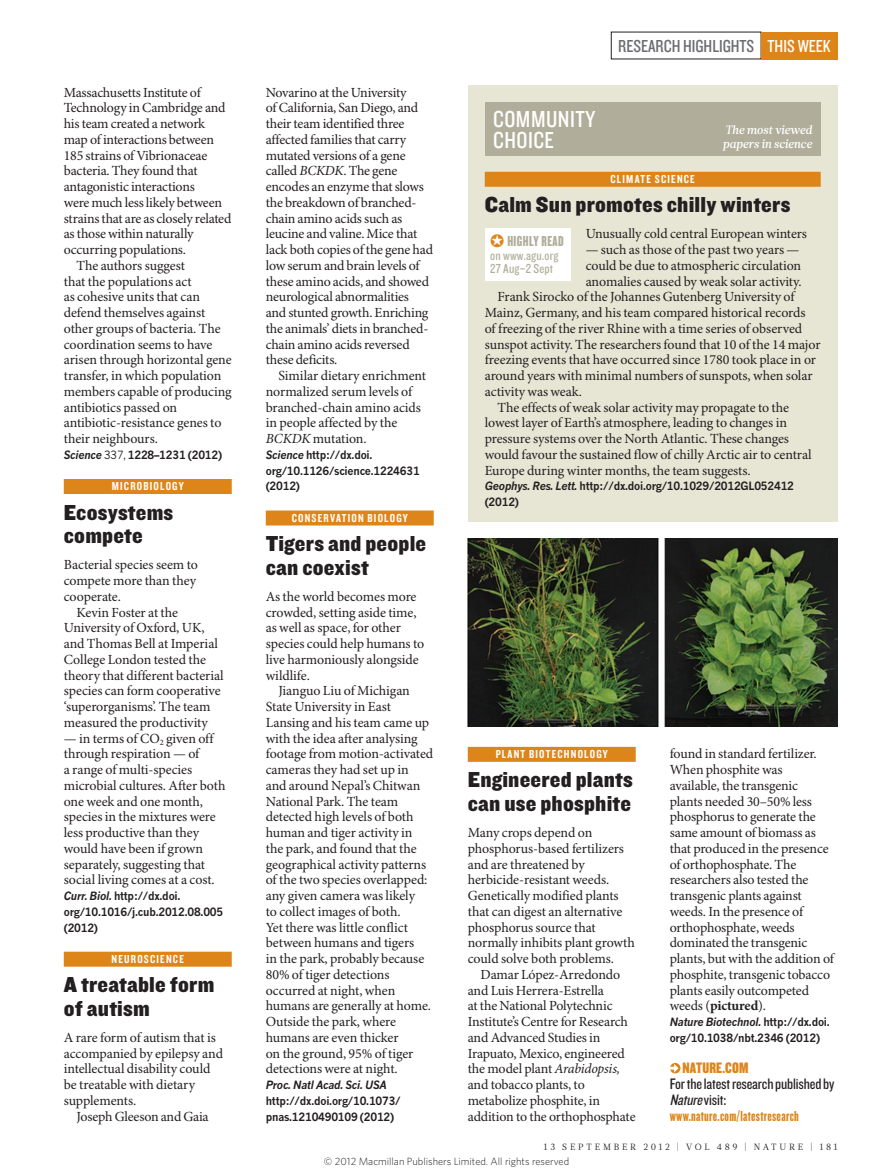
<style>
.page{position:relative;width:893px;height:1174px;background:#fff}
.page>*{position:absolute;margin:0;border:0;box-sizing:border-box;transform-origin:0 0}
.SECTION_HEADING_BOXE{font:24px "Knockout 29 Junior Ltweight";letter-spacing:.02em;color:#fff}
.RES_HIGH_HEAD_15{font:22.5px/23.7px "Knockout 71 Full Middlewt";letter-spacing:.01em;color:#231f20}
.t1{font:18px "Knockout 29 Junior Ltweight";color:#6c6d70}
.t2{font:18px "Knockout 29 Junior Ltweight";color:#fff}
.WEB_BOX_TEXT{font:15.75px/15.8px "Knockout 29 Junior Ltweight";letter-spacing:-.01em;color:#231f20}
.WEB_BOX_NATURE{font:15.75px "Knockout 69 Full Liteweight";letter-spacing:.01em;color:#dd8519}
.WEB_BOX_URL{font:15px "Knockout 68 Full Featherwt";letter-spacing:.02em;color:#dd8519}
.t3{font:15px "Knockout 68 Full Featherwt";letter-spacing:.03em;color:#b0ae9a}
.BODY_TEXT_R_L_INDENT{font:13.95px/15.8px "Minion Pro";letter-spacing:-.01em;color:#231f20}
.BODY_TEXT_R_L_1ST_PA{font:13.95px/15.8px "Minion Pro";letter-spacing:-.005em;color:#231f20}
.t4{font:13.5px "Knockout 29 Junior Ltweight";letter-spacing:.01em;color:#b0ae9a}
.BRIEFS_SUBJECT_STRAP{font:12px "Knockout 49 Liteweight";letter-spacing:.1em;color:#fff}
.t5{font:italic 500 12px/13.5px "Glosa Math";color:#fff}
.CC_SUBJECT_STRAP{font:12px "Knockout 49 Liteweight";letter-spacing:.1em;color:#fff}
.BRIEFS_PAPER{font:700 11.25px/15.8px "News Gothic MTOT";letter-spacing:-.02em;color:#231f20;scale:.95 1}
.t6{font:300 10.5px "Whitney";color:#231f20}
.t7{font:9px "Glosa Math";letter-spacing:.305em;color:#231f20}
.s1{font-style:italic}
.s2{font-weight:400}
.s3{color:#dd8519}
.s4{font-weight:700}
</style>
<div class="page">
<svg style="left:670px;top:1063px;width:10px;height:10px"></svg>
<svg style="left:670px;top:1063px;width:8px;height:9px"></svg>
<div style="left:468px;top:85px;width:370px;height:437px;background:#e7e5d4"></div>
<div style="left:485px;top:172px;width:336px;height:15px;background:#dd8519"></div>
<div style="left:485px;top:228px;width:86px;height:52px;background:#fff"></div>
<div style="left:485px;top:102px;width:336px;height:54px;background:#b0ae9a"></div>
<img style="left:468px;top:539px;width:370px;height:188px">
<div style="left:266px;top:510px;width:168px;height:15px;background:#dd8519"></div>
<div style="left:64px;top:479px;width:168px;height:15px;background:#dd8519"></div>
<div style="left:468px;top:747px;width:168px;height:15px;background:#dd8519"></div>
<div style="left:64px;top:951px;width:168px;height:15px;background:#dd8519"></div>
<div style="left:761px;top:32px;width:77px;height:27px;background:#dd8519"></div>
<p class="BODY_TEXT_R_L_INDENT" style="left:64px;top:85px;width:169px">Massachusetts Institute of<br>Technology in Cambridge and his team created a network map of interactions between<br>185 strains of Vibrionaceae bacteria. They found that antagonistic interactions<br>were much less likely between strains that are as closely related as those within naturally occurring populations.</p>
<p class="BODY_TEXT_R_L_INDENT" style="left:64px;top:258px;width:169px;text-indent:13px">The authors suggest<br>that the populations act<br>as cohesive units that can defend themselves against other groups of bacteria. The coordination seems to have arisen through horizontal gene transfer, in which population members capable of producing antibiotics passed on antibiotic-resistance genes to their neighbours.</p>
<p class="BRIEFS_PAPER" style="left:64px;top:447px;width:168px"><span class="s1">Science</span> <span class="s2">337,</span> 1228–1231 (2012)</p>
<p class="BRIEFS_SUBJECT_STRAP" style="left:112px;top:479px;width:73px">MICROBIOLOGY</p>
<p class="RES_HIGH_HEAD_15" style="left:64px;top:499px;width:111px">Ecosystems compete</p>
<p class="BODY_TEXT_R_L_1ST_PA" style="left:64px;top:557px;width:136px">Bacterial species seem to compete more than they cooperate.</p>
<p class="BODY_TEXT_R_L_INDENT" style="left:64px;top:605px;width:161px;text-indent:13px">Kevin Foster at the<br>University of Oxford, UK, and Thomas Bell at Imperial<br>College London tested the theory that different bacterial species can form cooperative ‘superorganisms’. The team measured the productivity</p>
<p class="BODY_TEXT_R_L_INDENT" style="left:64px;top:731px;width:163px">— in terms of CO<sub>2</sub> given off through respiration — of<br>a range of multi-species microbial cultures. After both one week and one month, species in the mixtures were less productive than they would have been if grown separately, suggesting that social living comes at a cost.</p>
<p class="BRIEFS_PAPER" style="left:64px;top:888px;width:169px"><span class="s1">Curr. Biol.</span> http://dx.doi. org/10.1016/j.cub.2012.08.005 (2012)</p>
<p class="BRIEFS_SUBJECT_STRAP" style="left:112px;top:951px;width:74px">NEUROSCIENCE</p>
<p class="RES_HIGH_HEAD_15" style="left:64px;top:972px;width:152px">A treatable form of autism</p>
<p class="BODY_TEXT_R_L_1ST_PA" style="left:64px;top:1030px;width:161px">A rare form of autism that is accompanied by epilepsy and intellectual disability could be treatable with dietary supplements.</p>
<p class="BODY_TEXT_R_L_INDENT" style="left:77px;top:1109px;width:134px">Joseph Gleeson and Gaia</p>
<p class="BODY_TEXT_R_L_INDENT" style="left:266px;top:85px;width:169px">Novarino at the University<br>of California, San Diego, and their team identified three affected families that carry mutated versions of a gene called <span class="s1">BCKDK</span>. The gene encodes an enzyme that slows the breakdown of branched&shy;chain amino acids such as leucine and valine. Mice that lack both copies of the gene had low serum and brain levels of these amino acids, and showed neurological abnormalities<br>and stunted growth. Enriching the animals’ diets in branched&shy;chain amino acids reversed these deficits.</p>
<p class="BODY_TEXT_R_L_INDENT" style="left:266px;top:368px;width:162px;text-indent:13px">Similar dietary enrichment normalized serum levels of branched-chain amino acids in people affected by the<br><span class="s1">BCKDK</span> mutation.</p>
<p class="BRIEFS_PAPER" style="left:266px;top:447px;width:164px"><span class="s1">Science</span> http://dx.doi. org/10.1126/science.1224631 (2012)</p>
<p class="BRIEFS_SUBJECT_STRAP" style="left:292px;top:510px;width:118px">CONSERVATION BIOLOGY</p>
<p class="RES_HIGH_HEAD_15" style="left:266px;top:531px;width:162px">Tigers and people can coexist</p>
<p class="BODY_TEXT_R_L_1ST_PA" style="left:266px;top:589px;width:160px">As the world becomes more crowded, setting aside time, as well as space, for other species could help humans to live harmoniously alongside wildlife.</p>
<p class="BODY_TEXT_R_L_INDENT" style="left:266px;top:683px;width:169px;text-indent:13px">Jianguo Liu of Michigan<br>State University in East<br>Lansing and his team came up with the idea after analysing footage from motion-activated cameras they had set up in<br>and around Nepal’s Chitwan<br>National Park. The team detected high levels of both human and tiger activity in the park, and found that the geographical activity patterns of the two species overlapped: any given camera was likely<br>to collect images of both.<br>Yet there was little conflict between humans and tigers<br>in the park, probably because<br>80% of tiger detections occurred at night, when humans are generally at home.<br>Outside the park, where humans are even thicker<br>on the ground, 95% of tiger detections were at night.</p>
<p class="BRIEFS_PAPER" style="left:266px;top:1077px;width:144px"><span class="s1">Proc. Natl Acad. Sci. USA </span>http://dx.doi.org/10.1073/ pnas.1210490109 (2012)</p>
<p class="t1" style="left:618px;top:34px;width:137px">RESEARCH HIGHLIGHTS</p>
<p class="t2" style="left:767px;top:34px;width:65px">THIS WEEK</p>
<p class="SECTION_HEADING_BOXE" style="left:493px;top:103px;width:104px">COMMUNITY</p>
<p class="SECTION_HEADING_BOXE" style="left:493px;top:124px;width:62px">CHOICE</p>
<p class="t5" style="left:723px;top:123px;width:91px">The most viewed papers in science</p>
<p class="CC_SUBJECT_STRAP" style="left:610px;top:172px;width:86px">CLIMATE SCIENCE</p>
<p class="RES_HIGH_HEAD_15" style="left:485px;top:192px;width:307px">Calm Sun promotes chilly winters</p>
<p class="BODY_TEXT_R_L_1ST_PA" style="left:586px;top:227px;width:223px">Unusually cold central European winters</p>
<p class="BODY_TEXT_R_L_1ST_PA" style="left:586px;top:242px;width:217px">— such as those of the past two years — could be due to atmospheric circulation anomalies caused by weak solar activity.</p>
<p class="BODY_TEXT_R_L_INDENT" style="left:485px;top:290px;width:337px;text-indent:13px">Frank Sirocko of the Johannes Gutenberg University of Mainz, Germany, and his team compared historical records<br>of freezing of the river Rhine with a time series of observed sunspot activity. The researchers found that 10 of the 14 major freezing events that have occurred since 1780 took place in or around years with minimal numbers of sunspots, when solar activity was weak.</p>
<p class="BODY_TEXT_R_L_INDENT" style="left:485px;top:400px;width:328px;text-indent:13px">The effects of weak solar activity may propagate to the lowest layer of Earth’s atmosphere, leading to changes in pressure systems over the North Atlantic. These changes would favour the sustained flow of chilly Arctic air to central Europe during winter months, the team suggests.</p>
<p class="BRIEFS_PAPER" style="left:485px;top:478px;width:327px"><span class="s1">Geophys. Res. Lett.</span> http://dx.doi.org/10.1029/2012GL052412 (2012)</p>
<p class="t3" style="left:490px;top:232px;width:75px"><span class="s3">✪</span> HIGHLY READ</p>
<p class="t4" style="left:490px;top:247px;width:70px">on www.agu.org</p>
<p class="t4" style="left:490px;top:260px;width:64px">27 Aug–2 Sept</p>
<p class="BRIEFS_SUBJECT_STRAP" style="left:496px;top:746px;width:114px">PLANT BIOTECHNOLOGY</p>
<p class="RES_HIGH_HEAD_15" style="left:468px;top:767px;width:167px">Engineered plants can use phosphite</p>
<p class="BODY_TEXT_R_L_1ST_PA" style="left:468px;top:825px;width:169px">Many crops depend on phosphorus-based fertilizers and are threatened by herbicide-resistant weeds.<br>Genetically modified plants that can digest an alternative phosphorus source that normally inhibits plant growth could solve both problems.</p>
<p class="BODY_TEXT_R_L_INDENT" style="left:468px;top:967px;width:169px;text-indent:13px">Damar López-Arredondo and Luis Herrera-Estrella<br>at the National Polytechnic<br>Institute’s Centre for Research and Advanced Studies in<br>Irapuato, Mexico, engineered the model plant <span class="s1">Arabidopsis, </span>and tobacco plants, to metabolize phosphite, in addition to the orthophosphate</p>
<p class="BODY_TEXT_R_L_INDENT" style="left:670px;top:746px;width:166px">found in standard fertilizer.<br>When phosphite was available, the transgenic plants needed 30–50% less phosphorus to generate the same amount of biomass as that produced in the presence of orthophosphate. The researchers also tested the transgenic plants against weeds. In the presence of orthophosphate, weeds dominated the transgenic plants, but with the addition of phosphite, transgenic tobacco plants easily outcompeted weeds (<span class="s4">pictured</span>).</p>
<p class="BRIEFS_PAPER" style="left:670px;top:1014px;width:170px"><span class="s1">Nature Biotechnol.</span> http://dx.doi. org/10.1038/nbt.2346 (2012)</p>
<p class="WEB_BOX_NATURE" style="left:683px;top:1058px;width:67px">NATURE.COM</p>
<p class="WEB_BOX_TEXT" style="left:670px;top:1075px;width:166px">For the latest research published by<br><span class="s1">Nature</span>visit:</p>
<p class="WEB_BOX_URL" style="left:670px;top:1106px;width:131px">www.nature.com/latestresearch</p>
<p class="t7" style="left:544px;top:1141px;width:295px">13 SEPTEMBER 2012 | VOL 489 | NATURE | 181</p>
<p class="t6" style="left:324px;top:1154px;width:247px">© 2012 Macmillan Publishers Limited. All rights reserved</p>
</div>
